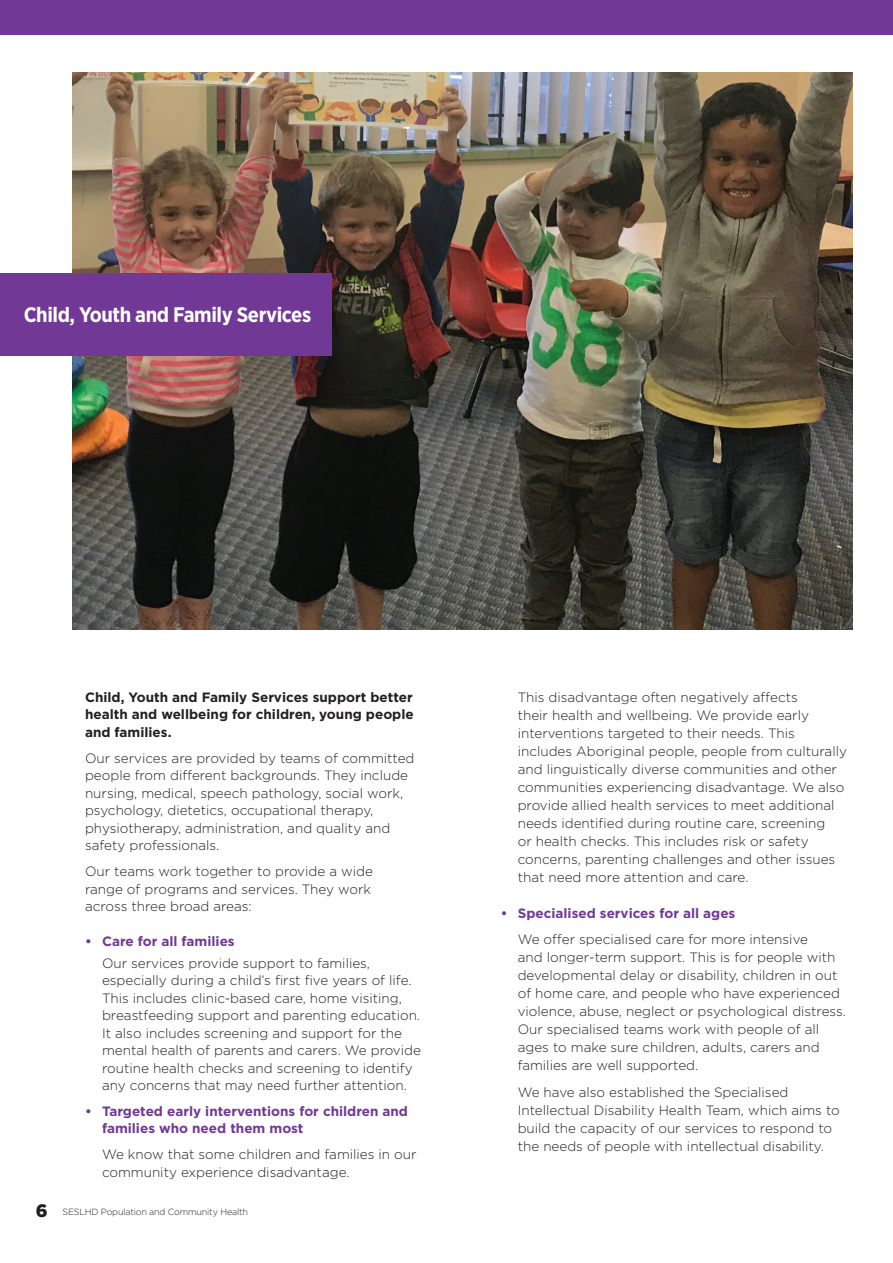
<style>
.page{position:relative;width:893px;height:1263px;background:#fff}
.page>*{position:absolute;margin:0;border:0;box-sizing:border-box;transform-origin:0 0}
.t1{font:700 21px "Gotham Narrow";letter-spacing:-.02em;color:#fff}
.t2{font:300 13.5px/18px "Gotham";color:#231f20}
.t3{font:700 13.5px/17.4px "Gotham";color:#713896}
.t4{font:700 13.5px/17.4px "Gotham";color:#231f20;text-align:justify}
.t5{font:300 9px "Gotham";letter-spacing:-.02em;color:#231f20}
.s1{font-weight:900;font-size:18px}
</style>
<div class="page">
<img style="left:72px;top:72px;width:781px;height:557px">
<div style="left:0;top:274px;width:332px;height:82px;background:#713896"></div>
<div style="left:0;top:0;width:893px;height:34px;background:#713896"></div>
<h1 class="t1" style="left:24px;top:301px;width:289px">Child, Youth and Family Services</h1>
<p class="t4" style="left:85px;top:688px;width:330px">Child, Youth and Family Services support better health and wellbeing for children, young people and families.</p>
<p class="t2" style="left:85px;top:749px;width:331px;line-height:17.4px">Our services are provided by teams of committed people from different backgrounds. They include nursing, medical, speech pathology, social work, psychology, dietetics, occupational therapy, physiotherapy, administration, and quality and safety professionals.</p>
<p class="t2" style="left:85px;top:862px;width:289px;line-height:17.4px">Our teams work together to provide a wide range of programs and services. They work across three broad areas:</p>
<p class="t3" style="left:85px;top:932px;width:151px">• Care for all families</p>
<p class="t2" style="left:102px;top:954px;width:320px;line-height:17.4px">Our services provide support to families, especially during a child’s first five years of life.<br>This includes clinic-based care, home visiting, breastfeeding support and parenting education.<br>It also includes screening and support for the mental health of parents and carers. We provide routine health checks and screening to identify any concerns that may need further attention.</p>
<p class="t3" style="left:102px;top:1102px;width:308px;text-indent:-17px">• Targeted early interventions for children and families who need them most</p>
<p class="t2" style="left:102px;top:1145px;width:316px;line-height:17.4px">We know that some children and families in our community experience disadvantage.</p>
<p class="t5" style="left:36px;top:1206px;width:214px"><span class="s1">6</span> SESLHD Population and Community Health</p>
<p class="t2" style="left:518px;top:687px;width:331px">This disadvantage often negatively affects<br>their health and wellbeing. We provide early interventions targeted to their needs. This includes Aboriginal people, people from culturally and linguistically diverse communities and other communities experiencing disadvantage. We also provide allied health services to meet additional needs identified during routine care, screening<br>or health checks. This includes risk or safety concerns, parenting challenges and other issues that need more attention and care.</p>
<p class="t3" style="left:501px;top:904px;width:236px">• Specialised services for all ages</p>
<p class="t2" style="left:518px;top:930px;width:330px">We offer specialised care for more intensive<br>and longer-term support. This is for people with developmental delay or disability, children in out of home care, and people who have experienced violence, abuse, neglect or psychological distress.<br>Our specialised teams work with people of all ages to make sure children, adults, carers and families are well supported.</p>
<p class="t2" style="left:518px;top:1082px;width:324px">We have also established the Specialised Intellectual Disability Health Team, which aims to build the capacity of our services to respond to the needs of people with intellectual disability.</p>
</div>
